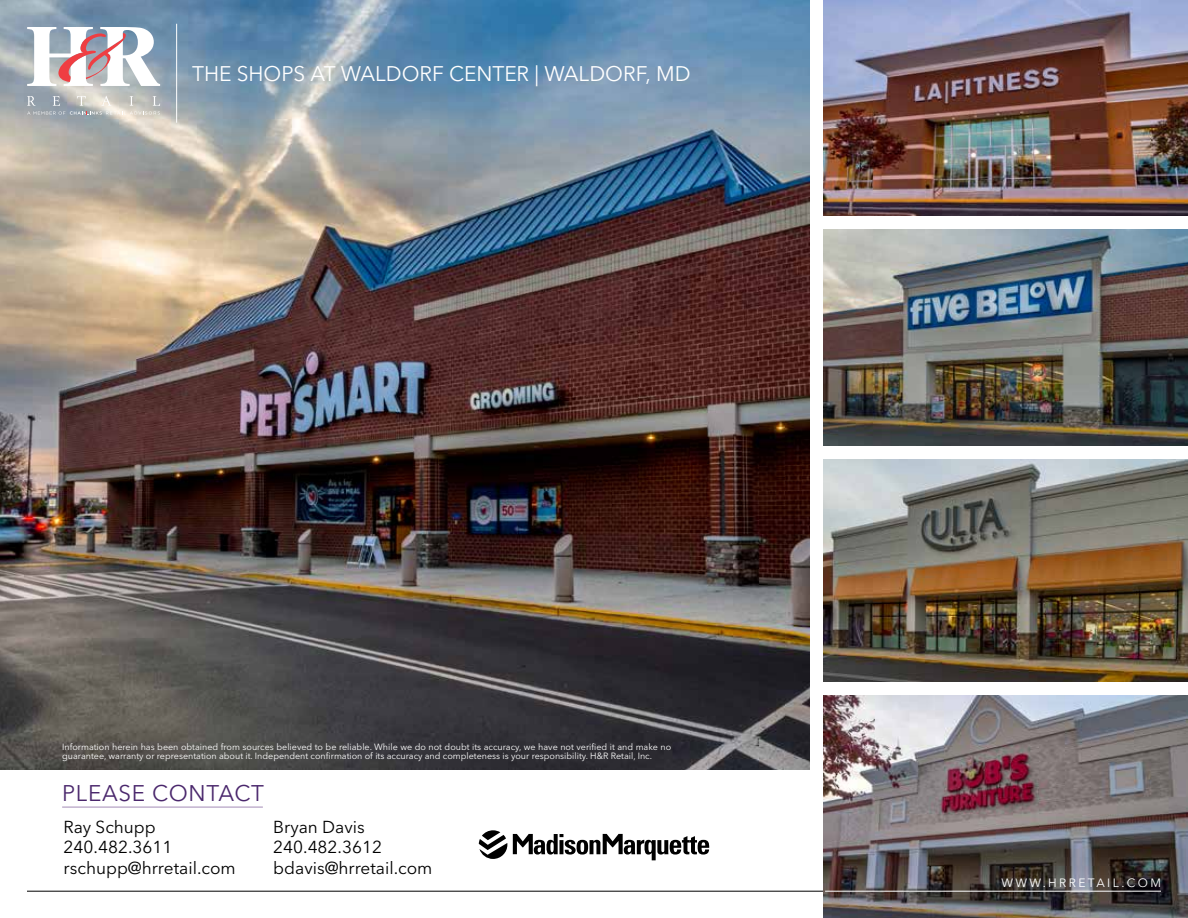
<style>
.page{position:relative;width:1188px;height:918px;background:#fff}
.page>*{position:absolute;margin:0;border:0;box-sizing:border-box;transform-origin:0 0}
.t1{font:22.5px "Avenir Next LT Pro";letter-spacing:.03em;color:#4a276c}
.t2{font:21px "Avenir Next LT Pro";color:#fff}
.t3{font:17.25px/20.7px "Avenir Next LT Pro";color:#000}
.t4{font:12px "Avenir Next LT Pro";letter-spacing:.2em;color:#fff}
.t5{font:9px/9px "Avenir Next LT Pro";color:#fff}
</style>
<div class="page">
<hr style="left:27px;top:891px;width:1134px;height:1px;background:#000">
<img style="left:0;top:0;width:810px;height:770px">
<svg style="left:27px;top:96px;width:133px;height:19px;background:#bec0bf"></svg>
<svg style="left:27px;top:27px;width:133px;height:59px"></svg>
<hr style="left:176px;top:24px;width:1px;height:99px;background:#fff">
<img style="left:824px;top:230px;width:364px;height:216px">
<img style="left:824px;top:695px;width:364px;height:223px">
<img style="left:824px;top:0;width:364px;height:216px">
<img style="left:824px;top:459px;width:364px;height:223px">
<hr style="left:825px;top:891px;width:336px;height:1px;background:#fff">
<hr style="left:62px;top:807px;width:201px;height:1px;background:#a48bb6">
<svg style="left:513px;top:834px;width:196px;height:26px"></svg>
<svg style="left:479px;top:830px;width:28px;height:29px"></svg>
<h2 class="t2" style="left:192px;top:61px;width:500px">THE SHOPS AT WALDORF CENTER | WALDORF, MD</h2>
<p class="t5" style="left:62px;top:742px;width:611px">Information herein has been obtained from sources believed to be reliable. While we do not doubt its accuracy, we have not verified it and make no guarantee, warranty or representation about it. Independent confirmation of its accuracy and completeness is your responsibility. H&amp;R Retail, Inc.</p>
<h1 class="t1" style="left:62px;top:780px;width:203px">PLEASE CONTACT</h1>
<h3 class="t3" style="left:64px;top:816px;width:174px">Ray Schupp<br>240.482.3611 rschupp@hrretail.com</h3>
<h3 class="t3" style="left:273px;top:816px;width:161px">Bryan Davis<br>240.482.3612 bdavis@hrretail.com</h3>
<h3 class="t4" style="left:1001px;top:875px;width:161px">WWW.HRRETAIL.COM</h3>
</div>
